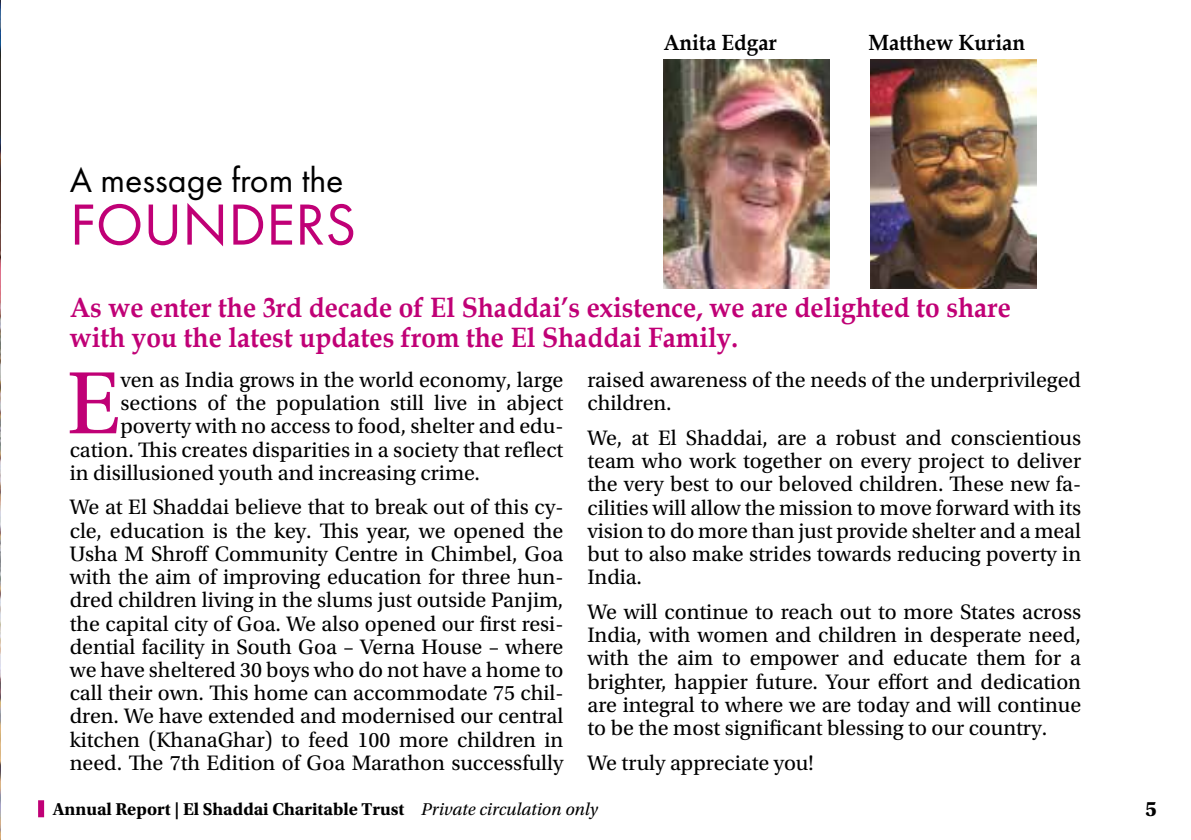
<style>
.page{position:relative;width:1191px;height:840px;background:#fff}
.page>*{position:absolute;margin:0;border:0;box-sizing:border-box;transform-origin:0 0}
.t1{font:93px "Utopia Std";color:#c00076}
.t2{font:60px "Futura PT";color:#c00076}
.t3{font:36px "Futura PT";color:#000}
.t4{font:700 28px/29.2px "Book Antiqua";color:#c00076;scale:.94 1}
.t5{font:22px/23.2px "Utopia Std";color:#000;text-align:justify}
.t6{font:700 22px "Book Antiqua";color:#000;scale:.94 1}
.t7{font:700 22px "Utopia Std";color:#000}
.t8{font:700 18px "Utopia Std";color:#000}
.s1{font-weight:400;font-style:italic}
</style>
<div class="page">
<div style="left:38px;top:799px;width:6px;height:17px;background:#c00076"></div>
<img style="left:0;top:0;width:1px;height:839px">
<img style="left:663px;top:60px;width:167px;height:228px">
<img style="left:870px;top:60px;width:167px;height:228px">
<h3 class="t3" style="left:70px;top:159px;width:275px">A message from the</h3>
<h2 class="t2" style="left:70px;top:189px;width:288px">FOUNDERS</h2>
<p class="t6" style="left:663px;top:28px;width:122px">Anita Edgar</p>
<p class="t6" style="left:868px;top:28px;width:168px">Matthew Kurian</p>
<p class="t4" style="left:70px;top:293px;width:1002px">As we enter the 3rd decade of El Shaddai’s existence, we are delighted to share with you the latest updates from the El Shaddai Family.</p>
<h1 class="t1" style="left:67px;top:352px;width:55px">E</h1>
<p class="t5" style="left:120px;top:368px;width:444px">ven as India grows in the world economy, large</p>
<p class="t5" style="left:120px;top:391px;width:444px">sections of the population still live in abject</p>
<p class="t5" style="left:120px;top:414px;width:444px">poverty with no access to food, shelter and edu-</p>
<p class="t5" style="left:70px;top:438px;width:495px">cation. This creates disparities in a society that reflect</p>
<p class="t5" style="left:70px;top:461px;width:412px">in disillusioned youth and increasing crime.</p>
<p class="t5" style="left:70px;top:495px;width:495px">We at El Shaddai believe that to break out of this cy&shy;cle, education is the key. This year, we opened the Usha M Shroff Community Centre in Chimbel, Goa with the aim of improving education for three hun&shy;dred children living in the slums just outside Panjim, the capital city of Goa. We also opened our first resi&shy;dential facility in South Goa – Verna House – where we have sheltered 30 boys who do not have a home to call their own. This home can accommodate 75 chil&shy;dren. We have extended and modernised our central kitchen (KhanaGhar) to feed 100 more children in need. The 7th Edition of Goa Marathon successfully</p>
<p class="t5" style="left:587px;top:368px;width:495px">raised awareness of the needs of the underprivileged children.</p>
<p class="t5" style="left:587px;top:426px;width:495px">We, at El Shaddai, are a robust and conscientious team who work together on every project to deliver the very best to our beloved children. These new fa&shy;cilities will allow the mission to move forward with its vision to do more than just provide shelter and a meal but to also make strides towards reducing poverty in India.</p>
<p class="t5" style="left:587px;top:600px;width:495px">We will continue to reach out to more States across India, with women and children in desperate need, with the aim to empower and educate them for a brighter, happier future. Your effort and dedication are integral to where we are today and will continue to be the most significant blessing to our country.</p>
<p class="t5" style="left:587px;top:750px;width:228px">We truly appreciate you!</p>
<p class="t8" style="left:53px;top:798px;width:546px">Annual Report | El Shaddai Charitable Trust <span class="s1">Private circulation only</span></p>
<p class="t7" style="left:1145px;top:795px;width:13px">5</p>
</div>
